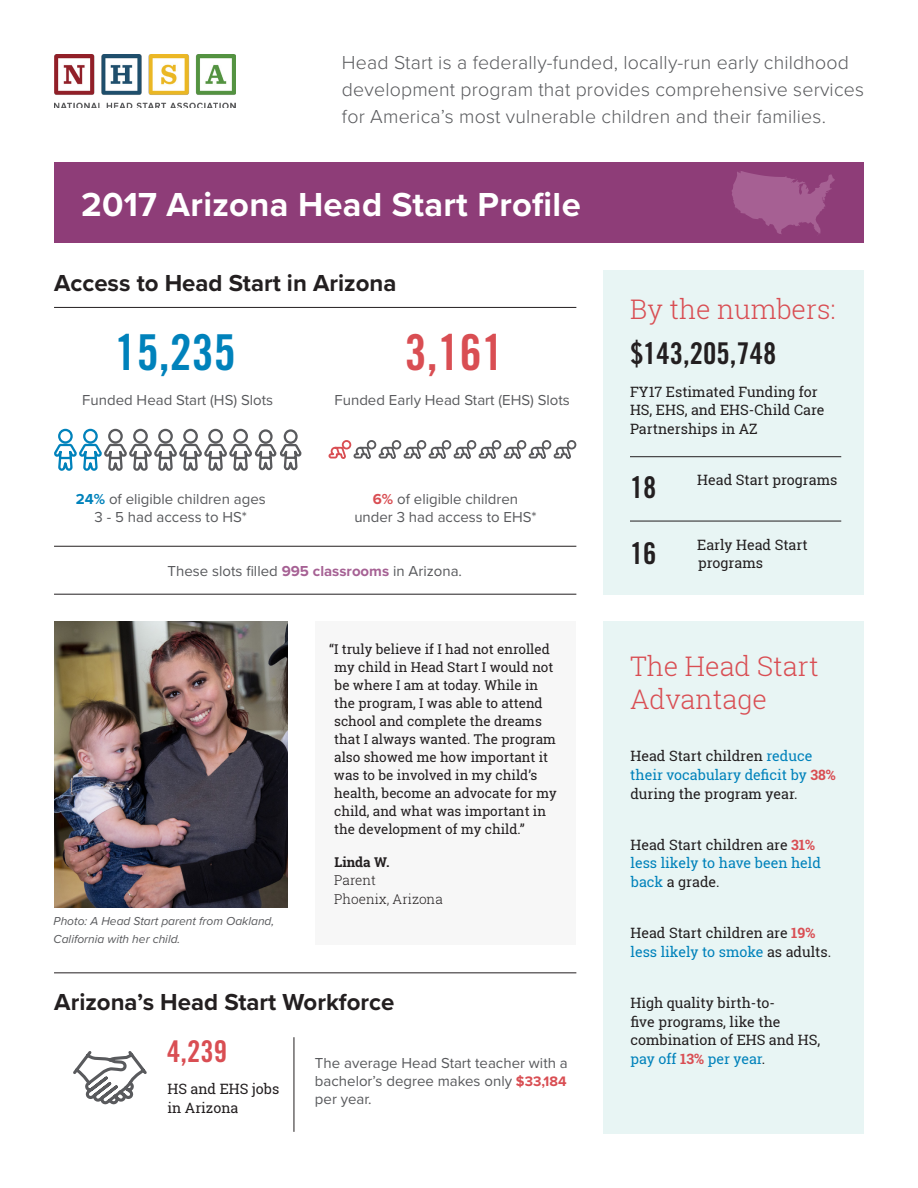
<style>
.page{position:relative;width:918px;height:1188px;background:#fff}
.page>*{position:absolute;margin:0;border:0;box-sizing:border-box;transform-origin:0 0}
.Stat_-_Large_-_Red{font:49.5px "Trade Gothic LT Bold Cond Twenty";color:#0082bb}
.Stat_-_Large_-_Red-2{font:49.5px "Trade Gothic LT Bold Cond Twenty";color:#d94e53}
.Page_Title{font:700 34.5px "Proxima Nova";letter-spacing:.01em;color:#fff}
.Box_Numbers_-_Large{font:30px "Trade Gothic LT Bold Cond Twenty";color:#231f20}
.Box_Numbers_-_Large-2{font:30px "Trade Gothic LT Bold Cond Twenty";color:#d94e53}
.Box_Caption_-_Black{font:30px "Trade Gothic Bold Cond Twenty";color:#231f20}
.Box_Title_-_Red{font:300 27px/33px "Roboto Slab";color:#d94e53}
.Section_Article_Titl{font:700 24px "Proxima Nova";color:#231f20}
.Mission_Statement{font:300 19.5px/27px "Proxima Nova";letter-spacing:.01em;color:#595a5d}
.Box_Caption_-_Black-2{font:15px/18px "Proxima Nova";color:#58595c;text-align:center}
.Section_Article_Titl-2{font:15px/18px "Proxima Nova";color:#58595c;text-align:justify}
.Stat_Subtitle{font:15px "Proxima Nova";color:#595a5d}
.Box_Caption_-_Black-3{font:14.25px/18.8px "Roboto Slab";color:#231f20}
.Box_Caption_-_Black-4{font:14.25px/18.8px "Roboto Slab";color:#0082bb}
.Box_Caption_-_Black-5{font:13.5px/18.1px "Roboto Slab";color:#231f20}
.Box_Caption_-_Black-6{font:300 13.5px/18.8px "Roboto Slab";color:#231f20}
.Box_Caption_-_Black-7{font:italic 12px/18px "Proxima Nova";color:#58595c}
.s1{font-weight:700;color:#0082bb}
.s2{font-weight:700;color:#d94e53}
.s3{font-weight:700;color:#a66194}
.s4{font-weight:700}
.s5{font-weight:700;font-size:14.25px;color:#d94e53}
.s6{color:#0082bb}
.s7{color:#231f20}
</style>
<div class="page">
<div style="left:54px;top:162px;width:810px;height:81px;background:#8e3d78"></div>
<div style="left:603px;top:270px;width:261px;height:324px;background:#e8f5f4"></div>
<div style="left:603px;top:621px;width:261px;height:513px;background:#e8f5f4"></div>
<svg style="left:55px;top:428px;width:247px;height:43px"></svg>
<svg style="left:328px;top:440px;width:249px;height:19px"></svg>
<hr style="left:630px;top:456px;width:211px;height:1px;background:#231f20">
<hr style="left:630px;top:521px;width:211px;height:1px;background:#231f20">
<div style="left:315px;top:621px;width:261px;height:324px;background:#f7f7f7"></div>
<svg style="left:73px;top:1051px;width:74px;height:54px"></svg>
<hr style="left:54px;top:973px;width:522px;height:1px;background:#231f20">
<hr style="left:54px;top:307px;width:522px;height:1px;background:#231f20">
<hr style="left:54px;top:546px;width:522px;height:1px;background:#231f20">
<hr style="left:54px;top:594px;width:522px;height:1px;background:#231f20">
<hr style="left:294px;top:1037px;width:1px;height:95px;background:#231f20">
<svg style="left:732px;top:171px;width:103px;height:63px"></svg>
<img style="left:54px;top:621px;width:234px;height:286px">
<img style="left:54px;top:54px;width:182px;height:54px">
<p class="Mission_Statement" style="left:342px;top:50px;width:524px">Head Start is a federally-funded, locally-run early childhood development program that provides comprehensive services for America’s most vulnerable children and their families.</p>
<p class="Page_Title" style="left:81px;top:179px;width:501px">2017 Arizona Head Start Profile</p>
<p class="Section_Article_Titl" style="left:54px;top:265px;width:344px">Access to Head Start in Arizona</p>
<p class="Stat_-_Large_-_Red" style="left:115px;top:323px;width:122px">15,235</p>
<p class="Stat_Subtitle" style="left:82px;top:391px;width:192px">Funded Head Start (HS) Slots</p>
<p class="Box_Caption_-_Black-2" style="left:76px;top:491px;width:191px"><span class="s1">24%</span> of eligible children ages<br>3 - 5 had access to HS*</p>
<p class="Stat_-_Large_-_Red-2" style="left:405px;top:323px;width:100px">3,161</p>
<p class="Stat_Subtitle" style="left:335px;top:391px;width:237px">Funded Early Head Start (EHS) Slots</p>
<p class="Box_Caption_-_Black-2" style="left:354px;top:491px;width:184px"><span class="s2">6%</span> of eligible children under 3 had access to EHS*</p>
<p class="Box_Caption_-_Black-2" style="left:168px;top:562px;width:296px">These slots filled <span class="s3">995 classrooms</span> in Arizona.</p>
<p class="Box_Caption_-_Black-7" style="left:54px;top:912px;width:222px">Photo: A Head Start parent from Oakland,<br>California with her child.</p>
<p class="Box_Caption_-_Black-5" style="left:334px;top:639px;width:224px;text-indent:-5px">“I truly believe if I had not enrolled my child in Head Start I would not be where I am at today. While in the program, I was able to attend school and complete the dreams that I always wanted. The program also showed me how important it was to be involved in my child’s health, become an advocate for my child, and what was important in the development of my child.”</p>
<p class="Box_Caption_-_Black-6" style="left:334px;top:852px;width:110px"><span class="s4">Linda W.<br></span>Parent<br>Phoenix, Arizona</p>
<p class="Section_Article_Titl" style="left:54px;top:984px;width:342px">Arizona’s Head Start Workforce</p>
<p class="Box_Numbers_-_Large-2" style="left:167px;top:1033px;width:61px">4,239</p>
<p class="Box_Caption_-_Black-3" style="left:167px;top:1080px;width:113px">HS and EHS jobs in Arizona</p>
<p class="Section_Article_Titl-2" style="left:315px;top:1054px;width:254px">The average Head Start teacher with a bachelor’s degree makes only <span class="s5">$33,184 </span>per year.</p>
<p class="Box_Title_-_Red" style="left:630px;top:292px;width:207px">By the numbers:</p>
<p class="Box_Numbers_-_Large" style="left:630px;top:335px;width:148px">$143,205,748</p>
<p class="Box_Caption_-_Black-3" style="left:630px;top:382px;width:196px">FY17 Estimated Funding for<br>HS, EHS, and EHS-Child Care<br>Partnerships in AZ</p>
<p class="Box_Caption_-_Black" style="left:630px;top:470px;width:28px">18</p>
<p class="Box_Caption_-_Black-3" style="left:697px;top:470px;width:142px">Head Start programs</p>
<p class="Box_Caption_-_Black" style="left:630px;top:535px;width:28px">16</p>
<p class="Box_Caption_-_Black-3" style="left:697px;top:536px;width:112px;line-height:18px">Early Head Start programs</p>
<p class="Box_Title_-_Red" style="left:630px;top:649px;width:190px">The Head Start<br>Advantage</p>
<p class="Box_Caption_-_Black-3" style="left:630px;top:746px;width:207px">Head Start children <span class="s6">reduce their vocabulary deficit by</span> <span class="s2">38% </span>during the program year.</p>
<p class="Box_Caption_-_Black-4" style="left:630px;top:835px;width:192px"><span class="s7">Head Start children are</span> <span class="s2">31% </span>less likely to have been held back <span class="s7">a grade.</span></p>
<p class="Box_Caption_-_Black-3" style="left:630px;top:923px;width:202px">Head Start children are <span class="s2">19% </span><span class="s6">less likely to smoke</span> as adults.</p>
<p class="Box_Caption_-_Black-3" style="left:630px;top:993px;width:192px">High quality birth-to-<br>five programs, like the combination of EHS and HS, <span class="s6">pay off</span> <span class="s2">13%</span> <span class="s6">per year</span>.</p>
</div>
